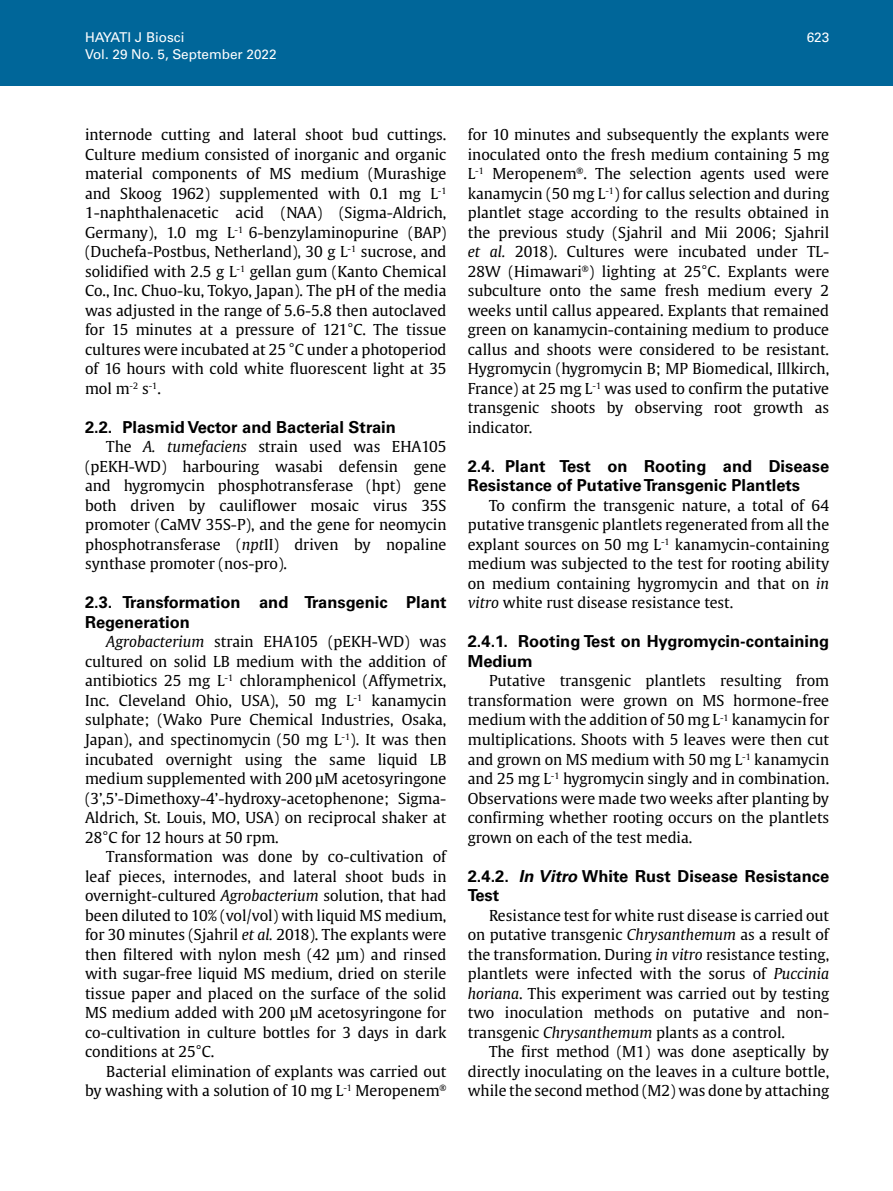
<style>
.page{position:relative;width:893px;height:1191px;background:#fff}
.page>*{position:absolute;margin:0;border:0;box-sizing:border-box;transform-origin:0 0}
.t1{font:700 16.5px/19.5px "Univers LT Std";color:#000}
.t2{font:15px/19.5px "Gulliver";color:#000;text-align:justify}
.t3{font:13.5px "Univers LT Std";color:#fff}
.s1{font-style:italic}
</style>
<div class="page">
<div style="left:0;top:0;width:893px;height:85px;background:#069"></div>
<p class="t3" style="left:85px;top:30px;width:101px">HAYATI J Biosci</p>
<p class="t3" style="left:807px;top:30px;width:24px">623</p>
<p class="t3" style="left:85px;top:46px;width:193px">Vol. 29 No. 5, September 2022</p>
<p class="t2" style="left:85px;top:125px;width:363px">internode cutting and lateral shoot bud cuttings.<br>Culture medium consisted of inorganic and organic material components of MS medium (Murashige and Skoog 1962) supplemented with 0.1 mg L<sup>-1<br></sup>1-naphthalenacetic acid (NAA) (Sigma-Aldrich, Germany), 1.0 mg L<sup>-1</sup> 6-benzylaminopurine (BAP) (Duchefa-Postbus, Netherland), 30 g L<sup>-1</sup> sucrose, and solidified with 2.5 g L<sup>-1</sup> gellan gum (Kanto Chemical Co., Inc. Chuo-ku, Tokyo, Japan). The pH of the media was adjusted in the range of 5.6-5.8 then autoclaved for 15 minutes at a pressure of 121°C. The tissue cultures were incubated at 25 °C under a photoperiod of 16 hours with cold white fluorescent light at 35 mol m<sup>-2</sup> s<sup>-1</sup>.</p>
<p class="t1" style="left:85px;top:417px;width:312px">2.2. Plasmid Vector and Bacterial Strain</p>
<p class="t2" style="left:85px;top:437px;width:363px;text-indent:21px">The <span class="s1">A. tumefaciens</span> strain used was EHA105 (pEKH-WD) harbouring wasabi defensin gene and hygromycin phosphotransferase (hpt) gene both driven by cauliflower mosaic virus 35S promoter (CaMV 35S-P), and the gene for neomycin phosphotransferase (<span class="s1">npt</span>II) driven by nopaline synthase promoter (nos-pro).</p>
<p class="t1" style="left:85px;top:593px;width:363px">2.3. Transformation and Transgenic Plant<br>Regeneration</p>
<p class="t2" style="left:85px;top:632px;width:363px;text-indent:21px"><span class="s1">Agrobacterium</span> strain EHA105 (pEKH-WD) was cultured on solid LB medium with the addition of antibiotics 25 mg L<sup>-1</sup> chloramphenicol (Affymetrix, Inc. Cleveland Ohio, USA), 50 mg L<sup>-1</sup> kanamycin sulphate; (Wako Pure Chemical Industries, Osaka, Japan), and spectinomycin (50 mg L<sup>-1</sup>). It was then incubated overnight using the same liquid LB medium supplemented with 200 µM acetosyringone (3’,5’-Dimethoxy-4’-hydroxy-acetophenone; Sigma-Aldrich, St. Louis, MO, USA) on reciprocal shaker at 28°C for 12 hours at 50 rpm.</p>
<p class="t2" style="left:85px;top:846px;width:363px;text-indent:21px">Transformation was done by co-cultivation of leaf pieces, internodes, and lateral shoot buds in overnight-cultured <span class="s1">Agrobacterium</span> solution, that had been diluted to 10% (vol/vol) with liquid MS medium, for 30 minutes (Sjahril <span class="s1">et al.</span> 2018). The explants were then filtered with nylon mesh (42 μm) and rinsed with sugar-free liquid MS medium, dried on sterile tissue paper and placed on the surface of the solid MS medium added with 200 µM acetosyringone for co-cultivation in culture bottles for 3 days in dark conditions at 25°C.</p>
<p class="t2" style="left:85px;top:1061px;width:363px;text-align:right">Bacterial elimination of explants was carried out<br>by washing with a solution of 10 mg L<sup>-1</sup> Meropenem<sup>®</sup></p>
<p class="t2" style="left:468px;top:125px;width:363px">for 10 minutes and subsequently the explants were inoculated onto the fresh medium containing 5 mg L<sup>-1</sup> Meropenem<sup>®</sup>. The selection agents used were kanamycin (50 mg L<sup>-1</sup>) for callus selection and during plantlet stage according to the results obtained in the previous study (Sjahril and Mii 2006; Sjahril <span class="s1">et al.</span> 2018). Cultures were incubated under TL-28W (Himawari<sup>®</sup>) lighting at 25°C. Explants were subculture onto the same fresh medium every 2 weeks until callus appeared. Explants that remained green on kanamycin-containing medium to produce callus and shoots were considered to be resistant.<br>Hygromycin (hygromycin B; MP Biomedical, Illkirch, France) at 25 mg L<sup>-1</sup> was used to confirm the putative transgenic shoots by observing root growth as indicator.</p>
<p class="t1" style="left:468px;top:456px;width:363px">2.4. Plant Test on Rooting and Disease<br>Resistance of Putative Transgenic Plantlets</p>
<p class="t2" style="left:468px;top:495px;width:363px;text-indent:21px">To confirm the transgenic nature, a total of 64 putative transgenic plantlets regenerated from all the explant sources on 50 mg L<sup>-1</sup> kanamycin-containing medium was subjected to the test for rooting ability on medium containing hygromycin and that on <span class="s1">in vitro</span> white rust disease resistance test.</p>
<p class="t1" style="left:468px;top:632px;width:363px">2.4.1. Rooting Test on Hygromycin-containing<br>Medium</p>
<p class="t2" style="left:468px;top:671px;width:363px;text-indent:21px">Putative transgenic plantlets resulting from transformation were grown on MS hormone-free medium with the addition of 50 mg L<sup>-1</sup> kanamycin for multiplications. Shoots with 5 leaves were then cut and grown on MS medium with 50 mg L<sup>-1</sup> kanamycin and 25 mg L<sup>-1</sup> hygromycin singly and in combination.<br>Observations were made two weeks after planting by confirming whether rooting occurs on the plantlets grown on each of the test media.</p>
<p class="t1" style="left:468px;top:866px;width:363px">2.4.2. <span class="s1">In Vitro</span> White Rust Disease Resistance<br>Test</p>
<p class="t2" style="left:468px;top:905px;width:363px;text-indent:21px">Resistance test for white rust disease is carried out on putative transgenic <span class="s1">Chrysanthemum</span> as a result of the transformation. During <span class="s1">in vitro</span> resistance testing, plantlets were infected with the sorus of <span class="s1">Puccinia horiana</span>. This experiment was carried out by testing two inoculation methods on putative and non&shy;transgenic <span class="s1">Chrysanthemum</span> plants as a control.</p>
<p class="t2" style="left:468px;top:1041px;width:363px;text-indent:21px">The first method (M1) was done aseptically by directly inoculating on the leaves in a culture bottle, while the second method (M2) was done by attaching</p>
</div>
